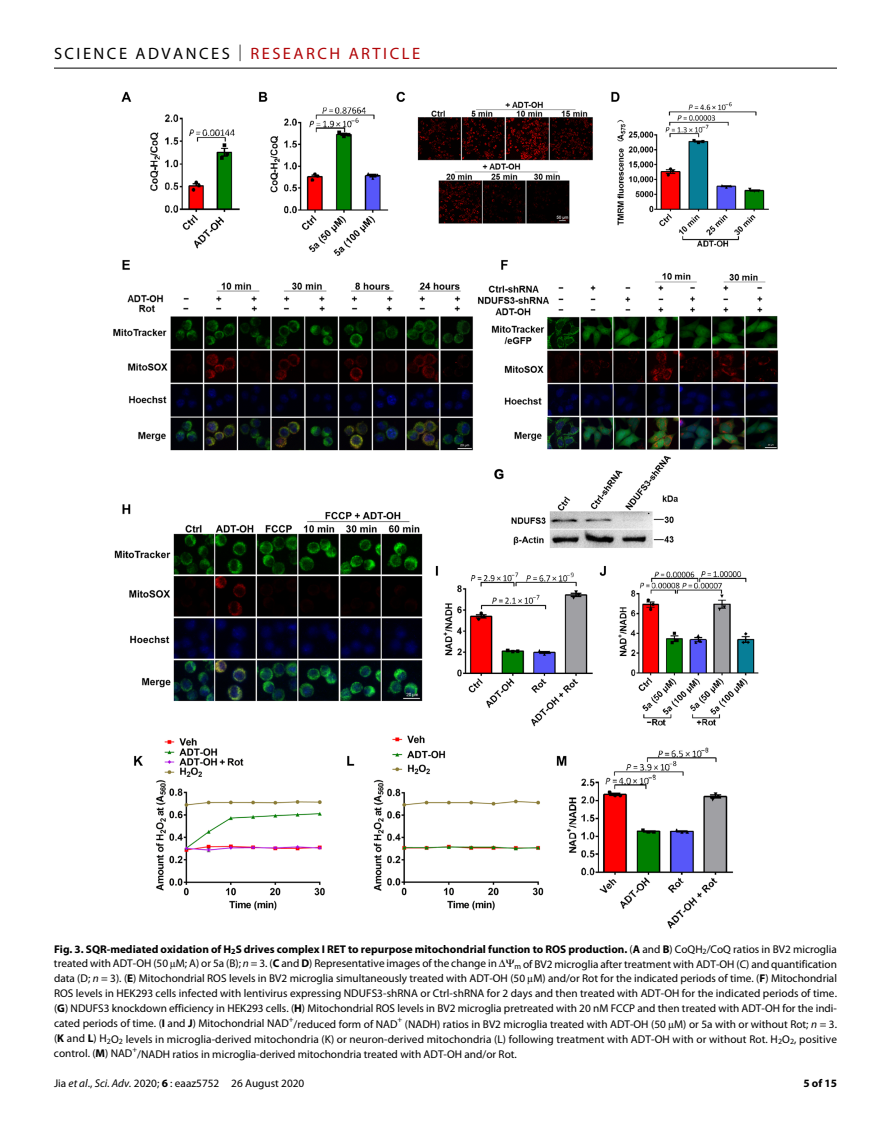
<style>
.page{position:relative;width:891px;height:1134px;background:#fff}
.page>*{position:absolute;margin:0;border:0;box-sizing:border-box;transform-origin:0 0}
.t1{font:16.5px "Myriad Pro";letter-spacing:.15em;color:#000}
.t2{font:11.25px/15px "Myriad Pro";color:#000}
.t3{font:700 11.25px "Myriad Pro";color:#000}
.s1{font-weight:300}
.s2{color:#b10508}
.s3{font-weight:700}
.s4{font-style:italic}
</style>
<div class="page">
<hr style="left:54px;top:68px;width:783px;height:1px;background:#000">
<img style="left:113px;top:91px;width:666px;height:838px">
<h1 class="t1" style="left:54px;top:40px;width:368px">SCIENCE ADVANCES <span class="s1">|</span> <span class="s2">RESEARCH ARTICLE</span></h1>
<p class="t2" style="left:54px;top:941px;width:784px"><span class="s3">Fig. 3. SQR-mediated oxidation of H</span><sub>2</sub><span class="s3">S drives complex I RET to repurpose mitochondrial function to ROS production.</span> (<span class="s3">A</span> and <span class="s3">B</span>) CoQH<sub>2</sub>/CoQ ratios in BV2 microglia treated with ADT-OH (50 M; A) or 5a (B); <span class="s4">n</span> = 3. (<span class="s3">C</span> and <span class="s3">D</span>) Representative images of the change in</p>
<p class="t2" style="left:54px;top:956px;width:785px;text-align:justify;text-indent:460px"><sub>m</sub> of BV2 microglia after treatment with ADT-OH (C) and quantification data (D; <span class="s4">n</span> = 3). (<span class="s3">E</span>) Mitochondrial ROS levels in BV2 microglia simultaneously treated with ADT-OH (50 M) and/or Rot for the indicated periods of time. (<span class="s3">F</span>) Mitochondrial ROS levels in HEK293 cells infected with lentivirus expressing NDUFS3-shRNA or Ctrl-shRNA for 2 days and then treated with ADT-OH for the indicated periods of time. (<span class="s3">G</span>) NDUFS3 knockdown efficiency in HEK293 cells. (<span class="s3">H</span>) Mitochondrial ROS levels in BV2 microglia pretreated with 20 nM FCCP and then treated with ADT-OH for the indi&shy;cated periods of time. (<span class="s3">I</span> and <span class="s3">J</span>) Mitochondrial NAD<sup>+</sup>/reduced form of NAD<sup>+</sup> (NADH) ratios in BV2 microglia treated with ADT-OH (50 M) or 5a with or without Rot; <span class="s4">n</span> = 3. (<span class="s3">K</span> and <span class="s3">L</span>) H<sub>2</sub>O<sub>2</sub> levels in microglia-derived mitochondria (K) or neuron-derived mitochondria (L) following treatment with ADT-OH with or without Rot. H<sub>2</sub>O<sub>2</sub>, positive control. (<span class="s3">M</span>) NAD<sup>+</sup>/NADH ratios in microglia-derived mitochondria treated with ADT-OH and/or Rot.</p>
<p class="t2" style="left:54px;top:1076px;width:252px">Jia <span class="s4">et al</span>., <span class="s4">Sci. Adv.</span> 2020; <span class="s3">6</span> : eaaz5752 26 August 2020</p>
<p class="t3" style="left:803px;top:1074px;width:35px">5 of 15</p>
</div>
